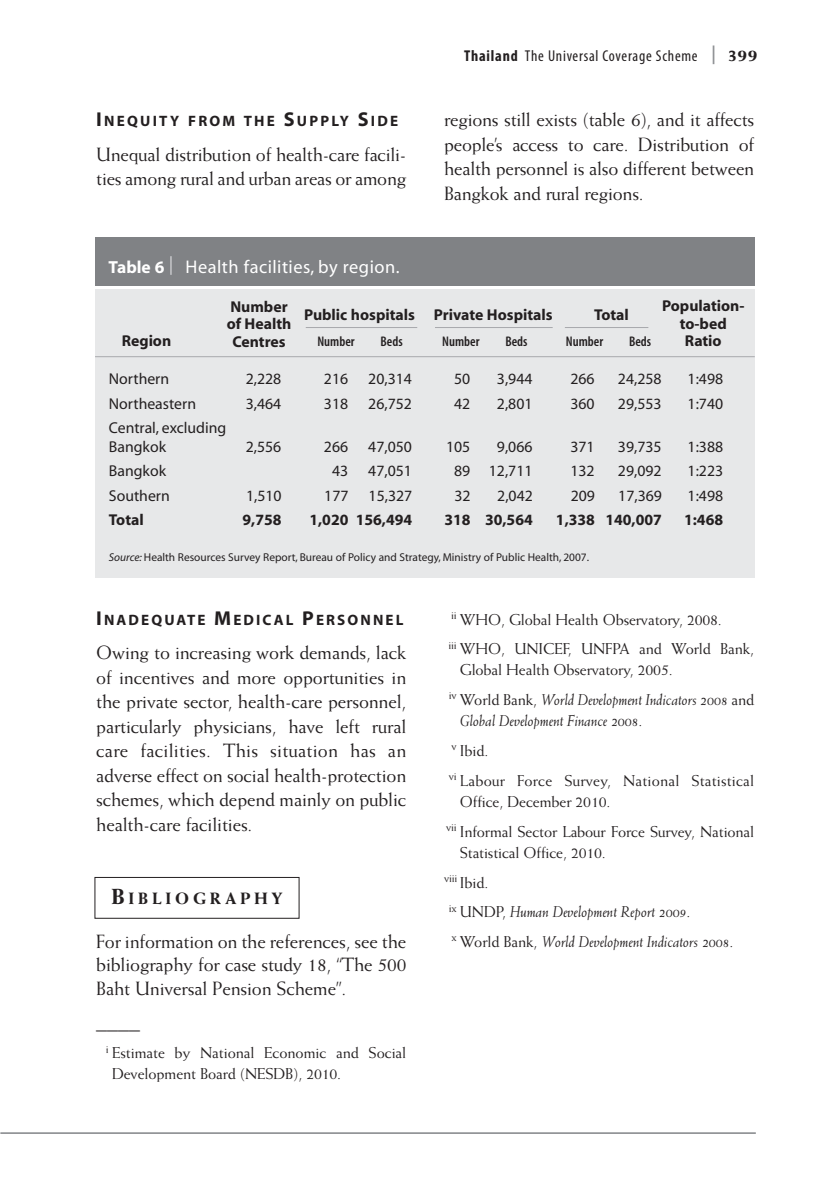
<style>
.page{position:relative;width:819px;height:1197px;background:#fff}
.page>*{position:absolute;margin:0;border:0;box-sizing:border-box;transform-origin:0 0}
.t1{font:800 21.88px "Weiss";color:#231f20}
.t2{font:19.25px/24.5px "Weiss";letter-spacing:-.015em;color:#231f20;text-align:justify}
.t3{font:18.38px "Myriad";letter-spacing:.025em;color:#fff}
.t4{font:800 17.5px "Weiss";color:#231f20}
.t5{font:800 16.45px "Weiss";letter-spacing:.235em;color:#231f20}
.t6{font:15.75px/29.8px "Weiss";letter-spacing:-.01em;color:#231f20}
.t7{font:15.75px/19.2px "Myriad";color:#231f20}
.t8{font:700 15.75px/17.5px "Myriad";color:#231f20;text-align:center}
.t9{font:italic 15.75px "Weiss";letter-spacing:-.01em;color:#231f20}
.t10{font:15.75px/29.8px "Weiss";letter-spacing:.01em;color:#231f20}
.t11{font:condensed 15.75px "Myriad Pro";letter-spacing:.045em;color:#231f20}
.t12{font:700 15.05px "Myriad";letter-spacing:.14em;color:#231f20}
.t13{font:14px "Myriad Sem Con";color:#231f20}
.t14{font:11.38px "Myriad";color:#231f20}
.s1{font-size:20.12px}
.s2{font-weight:700;font-size:17.5px}
.s3{font-weight:700}
.s4{font-style:italic}
.s5{font-size:21.88px}
.s6{font-style:normal}
</style>
<div class="page">
<svg style="left:713px;top:45px;width:1px;height:19px"></svg>
<hr style="left:0;top:1132px;width:756px;height:2px;background:#939598">
<div style="left:94px;top:877px;width:206px;height:42px;border:1px solid #231f20"></div>
<div style="left:95px;top:238px;width:660px;height:48px;background:#808285"></div>
<div style="left:95px;top:290px;width:660px;height:288px;background:#e7e8e9"></div>
<svg style="left:170px;top:256px;width:2px;height:19px"></svg>
<hr style="left:306px;top:327px;width:111px;height:1px;background:#a8a9ad">
<hr style="left:435px;top:327px;width:118px;height:1px;background:#a8a9ad">
<hr style="left:565px;top:327px;width:83px;height:1px;background:#a8a9ad">
<hr style="left:95px;top:356px;width:660px;height:1px;background:#a8a9ad">
<p class="t12" style="left:96px;top:116px;width:304px"><span class="s1">I</span>NEQUITY FROM THE <span class="s1">S</span>UPPLY <span class="s1">S</span>IDE</p>
<p class="t2" style="left:96px;top:143px;width:312px">Unequal distribution of health-care facili&shy;ties among rural and urban areas or among</p>
<p class="t3" style="left:109px;top:260px;width:292px"><span class="s2">Table 6</span> Health facilities, by region.</p>
<p class="t11" style="left:464px;top:50px;width:235px"><span class="s3">Thailand</span> The Universal Coverage Scheme</p>
<p class="t4" style="left:727px;top:49px;width:32px">399</p>
<p class="t2" style="left:444px;top:109px;width:312px">regions still exists (table 6), and it affects people’s access to care. Distribution of health personnel is also different between Bangkok and rural regions.</p>
<p class="t8" style="left:227px;top:299px;width:66px">Number of Health<br>Centres</p>
<p class="t8" style="left:662px;top:298px;width:84px">Population&shy;to-bed<br>Ratio</p>
<p class="t8" style="left:304px;top:307px;width:250px">Public hospitals Private Hospitals</p>
<p class="t8" style="left:594px;top:307px;width:36px">Total</p>
<p class="t8" style="left:122px;top:333px;width:51px">Region</p>
<p class="t13" style="left:317px;top:336px;width:39px">Number</p>
<p class="t13" style="left:381px;top:336px;width:24px">Beds</p>
<p class="t13" style="left:442px;top:336px;width:39px">Number</p>
<p class="t13" style="left:505px;top:336px;width:24px">Beds</p>
<p class="t13" style="left:566px;top:336px;width:39px">Number</p>
<p class="t13" style="left:629px;top:336px;width:24px">Beds</p>
<p class="t7" style="left:109px;top:371px;width:62px">Northern</p>
<p class="t7" style="left:246px;top:371px;width:37px">2,228</p>
<p class="t7" style="left:324px;top:371px;width:26px">216</p>
<p class="t7" style="left:368px;top:371px;width:45px">20,314</p>
<p class="t7" style="left:454px;top:371px;width:18px">50</p>
<p class="t7" style="left:497px;top:371px;width:37px">3,944</p>
<p class="t7" style="left:570px;top:371px;width:26px">266</p>
<p class="t7" style="left:618px;top:371px;width:45px">24,258</p>
<p class="t7" style="left:688px;top:371px;width:37px">1:498</p>
<p class="t7" style="left:109px;top:395px;width:89px">Northeastern</p>
<p class="t7" style="left:246px;top:395px;width:37px">3,464</p>
<p class="t7" style="left:324px;top:395px;width:26px">318</p>
<p class="t7" style="left:368px;top:395px;width:45px">26,752</p>
<p class="t7" style="left:454px;top:395px;width:18px">42</p>
<p class="t7" style="left:497px;top:395px;width:37px">2,801</p>
<p class="t7" style="left:570px;top:395px;width:26px">360</p>
<p class="t7" style="left:618px;top:395px;width:45px">29,553</p>
<p class="t7" style="left:688px;top:395px;width:37px">1:740</p>
<p class="t7" style="left:109px;top:419px;width:119px">Central, excluding<br>Bangkok</p>
<p class="t7" style="left:246px;top:439px;width:37px">2,556</p>
<p class="t7" style="left:324px;top:439px;width:26px">266</p>
<p class="t7" style="left:368px;top:439px;width:45px">47,050</p>
<p class="t7" style="left:446px;top:439px;width:26px">105</p>
<p class="t7" style="left:497px;top:439px;width:37px">9,066</p>
<p class="t7" style="left:570px;top:439px;width:26px">371</p>
<p class="t7" style="left:618px;top:439px;width:45px">39,735</p>
<p class="t7" style="left:688px;top:439px;width:37px">1:388</p>
<p class="t7" style="left:109px;top:463px;width:59px">Bangkok</p>
<p class="t7" style="left:332px;top:463px;width:18px">43</p>
<p class="t7" style="left:368px;top:463px;width:45px">47,051</p>
<p class="t7" style="left:454px;top:463px;width:80px">89 12,711</p>
<p class="t7" style="left:570px;top:463px;width:26px">132</p>
<p class="t7" style="left:618px;top:463px;width:45px">29,092</p>
<p class="t7" style="left:688px;top:463px;width:37px">1:223</p>
<p class="t7" style="left:109px;top:487px;width:62px">Southern</p>
<p class="t7" style="left:246px;top:487px;width:37px">1,510</p>
<p class="t7" style="left:324px;top:487px;width:26px">177</p>
<p class="t7" style="left:369px;top:487px;width:45px">15,327</p>
<p class="t7" style="left:454px;top:487px;width:18px">32</p>
<p class="t7" style="left:497px;top:487px;width:37px">2,042</p>
<p class="t7" style="left:571px;top:487px;width:26px">209</p>
<p class="t7" style="left:618px;top:487px;width:45px">17,369</p>
<p class="t7" style="left:688px;top:487px;width:37px">1:498</p>
<p class="t8" style="left:109px;top:512px;width:36px">Total</p>
<p class="t8" style="left:243px;top:512px;width:41px">9,758</p>
<p class="t8" style="left:309px;top:512px;width:104px">1,020 156,494</p>
<p class="t8" style="left:444px;top:512px;width:90px">318 30,564</p>
<p class="t8" style="left:556px;top:512px;width:107px">1,338 140,007</p>
<p class="t8" style="left:684px;top:512px;width:41px">1:468</p>
<p class="t14" style="left:109px;top:553px;width:482px"><span class="s4">Source:</span> Health Resources Survey Report, Bureau of Policy and Strategy, Ministry of Public Health, 2007.</p>
<p class="t12" style="left:96px;top:614px;width:309px"><span class="s1">I</span>NADEQUATE <span class="s1">M</span>EDICAL <span class="s1">P</span>ERSONNEL</p>
<p class="t2" style="left:96px;top:642px;width:312px">Owing to increasing work demands, lack of incentives and more opportunities in the private sector, health-care personnel, particularly physicians, have left rural care facilities. This situation has an adverse effect on social health-protection schemes, which depend mainly on public health-care facilities.</p>
<p class="t5" style="left:111px;top:893px;width:173px"><span class="s5">B</span>IBLIOGRAPHY</p>
<p class="t2" style="left:96px;top:931px;width:312px;line-height:23.6px">For information on the references, see the bibliography for case study 18, “The 500<br>Baht Universal Pension Scheme”.</p>
<p class="t1" style="left:96px;top:1014px;width:45px">____</p>
<p class="t6" style="left:112px;top:1044px;width:296px;line-height:21px;text-indent:-6px"><sup>i</sup> Estimate by National Economic and Social<br>Development Board (NESDB), 2010.</p>
<p class="t6" style="left:448px;top:606px;width:307px"><sup>ii</sup> WHO, Global Health Observatory, 2008.<br><sup>iii</sup> WHO, UNICEF, UNFPA and World Bank,</p>
<p class="t6" style="left:449px;top:656px;width:307px;text-indent:11px">Global Health Observatory, 2005.<br><sup>iv</sup> World Bank, <span class="s4">World Development Indicators 2008</span> and</p>
<p class="t10" style="left:449px;top:707px;width:307px;text-indent:11px"><span class="s4">Global Development Finance 2008</span>.<br><sup>v</sup> Ibid.<br><sup>vi</sup> Labour Force Survey, National Statistical</p>
<p class="t6" style="left:446px;top:788px;width:310px;text-indent:14px">Office, December 2010.<br><sup>vii</sup> Informal Sector Labour Force Survey, National</p>
<p class="t6" style="left:460px;top:839px;width:147px">Statistical Office, 2010.</p>
<p class="t6" style="left:444px;top:868px;width:46px"><sup>viii</sup> Ibid.</p>
<p class="t9" style="left:449px;top:906px;width:243px"><sup>ix</sup> <span class="s6">UNDP,</span> Human Development Report 2009<span class="s6">.</span></p>
<p class="t9" style="left:451px;top:936px;width:283px"><sup>x</sup> <span class="s6">World Bank,</span> World Development Indicators 2008<span class="s6">.</span></p>
</div>
